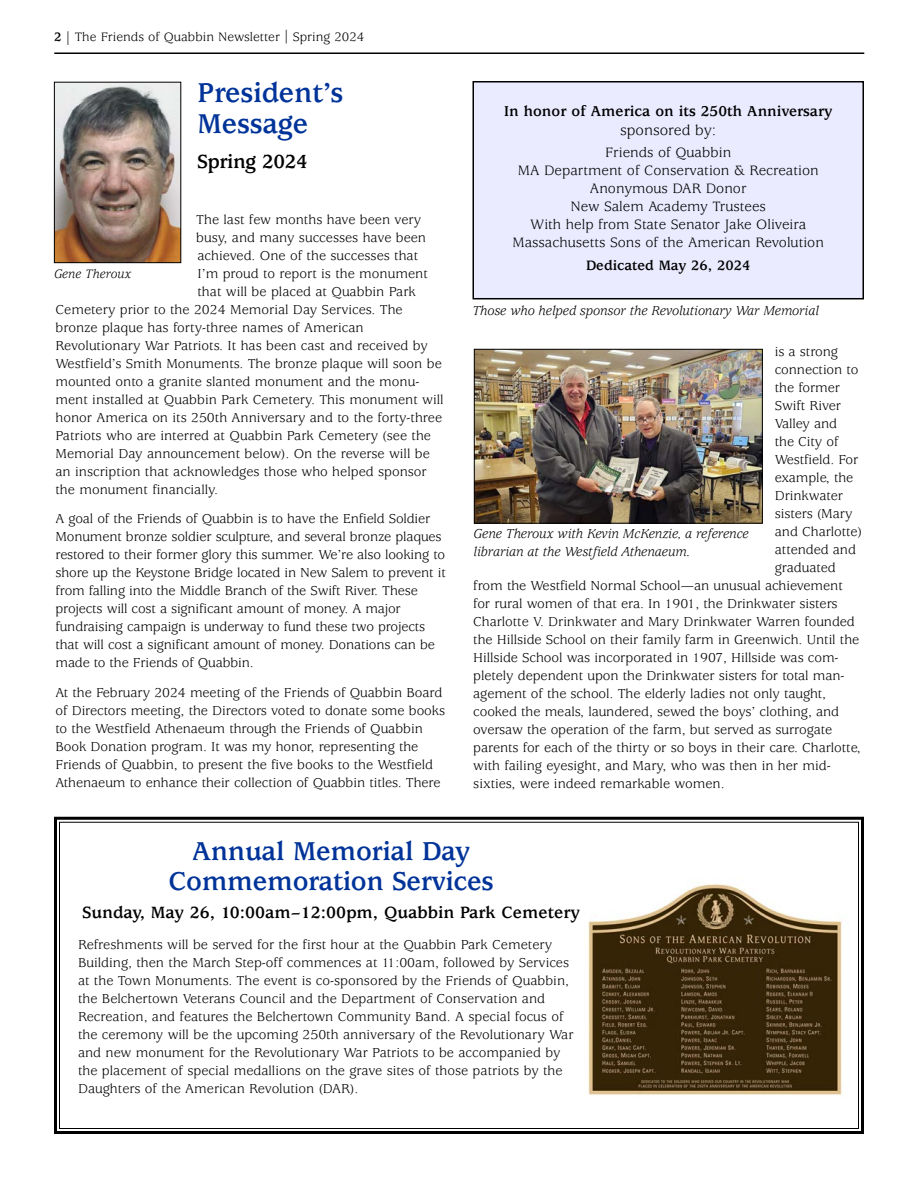
<style>
.page{position:relative;width:918px;height:1188px;background:#fff}
.page>*{position:absolute;margin:0;border:0;box-sizing:border-box;transform-origin:0 0}
.t1{font:700 30px/31.5px "Usherwood";letter-spacing:-.005em;color:#039}
.t2{font:700 28.5px/30px "Usherwood";letter-spacing:-.01em;color:#039;text-align:center}
.t3{font:700 21px "Usherwood";letter-spacing:-.015em;color:#000}
.t4{font:700 18px "Usherwood";color:#000}
.t5{font:700 15.75px "Usherwood";color:#000}
.t6{font:15.75px "Usherwood";color:#000}
.t7{font:15px/18px "Usherwood";color:#000;text-align:center}
.t8{font:700 15px "Usherwood";color:#000}
.t9{font:14.25px/18px "Usherwood";letter-spacing:-.005em;color:#000}
.t10{font:italic 14.25px/17.1px "Usherwood";letter-spacing:-.01em;color:#000}
.t11{font:13.5px "Usherwood";color:#000}
.t12{font:italic 13.5px "Usherwood";color:#000}
.s1{font-weight:700}
</style>
<div class="page">
<hr style="left:54px;top:52px;width:810px;height:2px;background:#000">
<img style="left:56px;top:84px;width:123px;height:177px">
<div style="left:54px;top:82px;width:127px;height:181px;border:1px solid #000"></div>
<img style="left:476px;top:351px;width:285px;height:171px">
<div style="left:474px;top:349px;width:289px;height:175px;border:1px solid #000"></div>
<div style="left:473px;top:82px;width:390px;height:217px;background:#ebebff"></div>
<div style="left:472px;top:81px;width:392px;height:218px;border:2px solid #000"></div>
<div style="left:54px;top:817px;width:810px;height:317px;border:3px solid #000"></div>
<img style="left:588px;top:884px;width:254px;height:212px">
<p class="t11" style="left:54px;top:32px;width:312px"><span class="s1">2 |</span> The Friends of Quabbin Newsletter | Spring 2024</p>
<h1 class="t1" style="left:198px;top:80px;width:147px">President’s<br>Message</h1>
<h3 class="t3" style="left:198px;top:153px;width:112px">Spring 2024</h3>
<p class="t9" style="left:196px;top:212px;width:227px">The last few months have been very</p>
<p class="t9" style="left:196px;top:230px;width:231px">busy, and many successes have been</p>
<p class="t9" style="left:198px;top:248px;width:222px">achieved. One of the successes that</p>
<p class="t9" style="left:198px;top:266px;width:232px">I’m proud to report is the monument</p>
<p class="t9" style="left:198px;top:284px;width:220px">that will be placed at Quabbin Park</p>
<p class="t9" style="left:56px;top:302px;width:349px">Cemetery prior to the 2024 Memorial Day Services. The</p>
<p class="t9" style="left:56px;top:320px;width:310px">bronze plaque has forty-three names of American</p>
<p class="t9" style="left:56px;top:338px;width:374px">Revolutionary War Patriots. It has been cast and received by</p>
<p class="t9" style="left:56px;top:356px;width:388px">Westfield’s Smith Monuments. The bronze plaque will soon be</p>
<p class="t9" style="left:56px;top:374px;width:365px">mounted onto a granite slanted monument and the monu-</p>
<p class="t9" style="left:56px;top:392px;width:390px">ment installed at Quabbin Park Cemetery. This monument will</p>
<p class="t9" style="left:56px;top:410px;width:388px">honor America on its 250th Anniversary and to the forty-three</p>
<p class="t9" style="left:56px;top:427px;width:377px">Patriots who are interred at Quabbin Park Cemetery (see the</p>
<p class="t9" style="left:56px;top:445px;width:376px">Memorial Day announcement below). On the reverse will be</p>
<p class="t9" style="left:56px;top:463px;width:373px">an inscription that acknowledges those who helped sponsor</p>
<p class="t9" style="left:56px;top:481px;width:164px">the monument financially.</p>
<p class="t9" style="left:56px;top:511px;width:392px">A goal of the Friends of Quabbin is to have the Enfield Soldier Monument bronze soldier sculpture, and several bronze plaques restored to their former glory this summer. We’re also looking to shore up the Keystone Bridge located in New Salem to prevent it from falling into the Middle Branch of the Swift River. These projects will cost a significant amount of money. A major fundraising campaign is underway to fund these two projects that will cost a significant amount of money. Donations can be made to the Friends of Quabbin.</p>
<p class="t9" style="left:56px;top:685px;width:391px">At the February 2024 meeting of the Friends of Quabbin Board of Directors meeting, the Directors voted to donate some books to the Westfield Athenaeum through the Friends of Quabbin Book Donation program. It was my honor, representing the Friends of Quabbin, to present the five books to the Westfield Athenaeum to enhance their collection of Quabbin titles. There</p>
<p class="t12" style="left:54px;top:269px;width:79px">Gene Theroux</p>
<p class="t5" style="left:504px;top:105px;width:330px">In honor of America on its 250th Anniversary</p>
<p class="t6" style="left:620px;top:124px;width:98px">sponsored by:</p>
<p class="t7" style="left:512px;top:145px;width:313px">Friends of Quabbin<br>MA Department of Conservation &amp; Recreation Anonymous DAR Donor<br>New Salem Academy Trustees<br>With help from State Senator Jake Oliveira Massachusetts Sons of the American Revolution</p>
<p class="t8" style="left:586px;top:259px;width:166px">Dedicated May 26, 2024</p>
<p class="t10" style="left:472px;top:303px;width:348px">Those who helped sponsor the Revolutionary War Memorial</p>
<p class="t9" style="left:775px;top:344px;width:65px">is a strong</p>
<p class="t9" style="left:775px;top:362px;width:85px">connection to</p>
<p class="t9" style="left:775px;top:380px;width:67px">the former</p>
<p class="t9" style="left:775px;top:398px;width:68px">Swift River</p>
<p class="t9" style="left:775px;top:416px;width:64px">Valley and</p>
<p class="t9" style="left:775px;top:434px;width:65px">the City of</p>
<p class="t9" style="left:775px;top:452px;width:85px">Westfield. For</p>
<p class="t9" style="left:775px;top:470px;width:80px">example, the</p>
<p class="t9" style="left:775px;top:488px;width:70px">Drinkwater</p>
<p class="t9" style="left:775px;top:506px;width:79px">sisters (Mary</p>
<p class="t9" style="left:775px;top:524px;width:88px">and Charlotte)</p>
<p class="t9" style="left:775px;top:542px;width:83px">attended and</p>
<p class="t9" style="left:775px;top:560px;width:62px">graduated</p>
<p class="t9" style="left:473px;top:578px;width:371px">from the Westfield Normal School—an unusual achievement</p>
<p class="t9" style="left:473px;top:596px;width:366px">for rural women of that era. In 1901, the Drinkwater sisters</p>
<p class="t9" style="left:473px;top:614px;width:383px">Charlotte V. Drinkwater and Mary Drinkwater Warren founded</p>
<p class="t9" style="left:473px;top:632px;width:388px">the Hillside School on their family farm in Greenwich. Until the</p>
<p class="t9" style="left:473px;top:650px;width:367px">Hillside School was incorporated in 1907, Hillside was com-</p>
<p class="t9" style="left:473px;top:668px;width:373px">pletely dependent upon the Drinkwater sisters for total man-</p>
<p class="t9" style="left:473px;top:686px;width:355px">agement of the school. The elderly ladies not only taught,</p>
<p class="t9" style="left:473px;top:704px;width:367px">cooked the meals, laundered, sewed the boys’ clothing, and</p>
<p class="t9" style="left:473px;top:722px;width:361px">oversaw the operation of the farm, but served as surrogate</p>
<p class="t9" style="left:473px;top:740px;width:389px">parents for each of the thirty or so boys in their care. Charlotte,</p>
<p class="t9" style="left:473px;top:758px;width:359px">with failing eyesight, and Mary, who was then in her mid-</p>
<p class="t9" style="left:473px;top:776px;width:253px">sixties, were indeed remarkable women.</p>
<p class="t10" style="left:474px;top:527px;width:277px">Gene Theroux with Kevin McKenzie, a reference librarian at the Westfield Athenaeum.</p>
<h2 class="t2" style="left:169px;top:839px;width:327px">Annual Memorial Day<br>Commemoration Services</h2>
<p class="t4" style="left:82px;top:906px;width:499px">Sunday, May 26, 10:00am–12:00pm, Quabbin Park Cemetery</p>
<p class="t9" style="left:78px;top:937px;width:497px">Refreshments will be served for the first hour at the Quabbin Park Cemetery Building, then the March Step-off commences at 11:00am, followed by Services at the Town Monuments. The event is co-sponsored by the Friends of Quabbin, the Belchertown Veterans Council and the Department of Conservation and Recreation, and features the Belchertown Community Band. A special focus of the ceremony will be the upcoming 250th anniversary of the Revolutionary War and new monument for the Revolutionary War Patriots to be accompanied by the placement of special medallions on the grave sites of those patriots by the Daughters of the American Revolution (DAR).</p>
</div>
